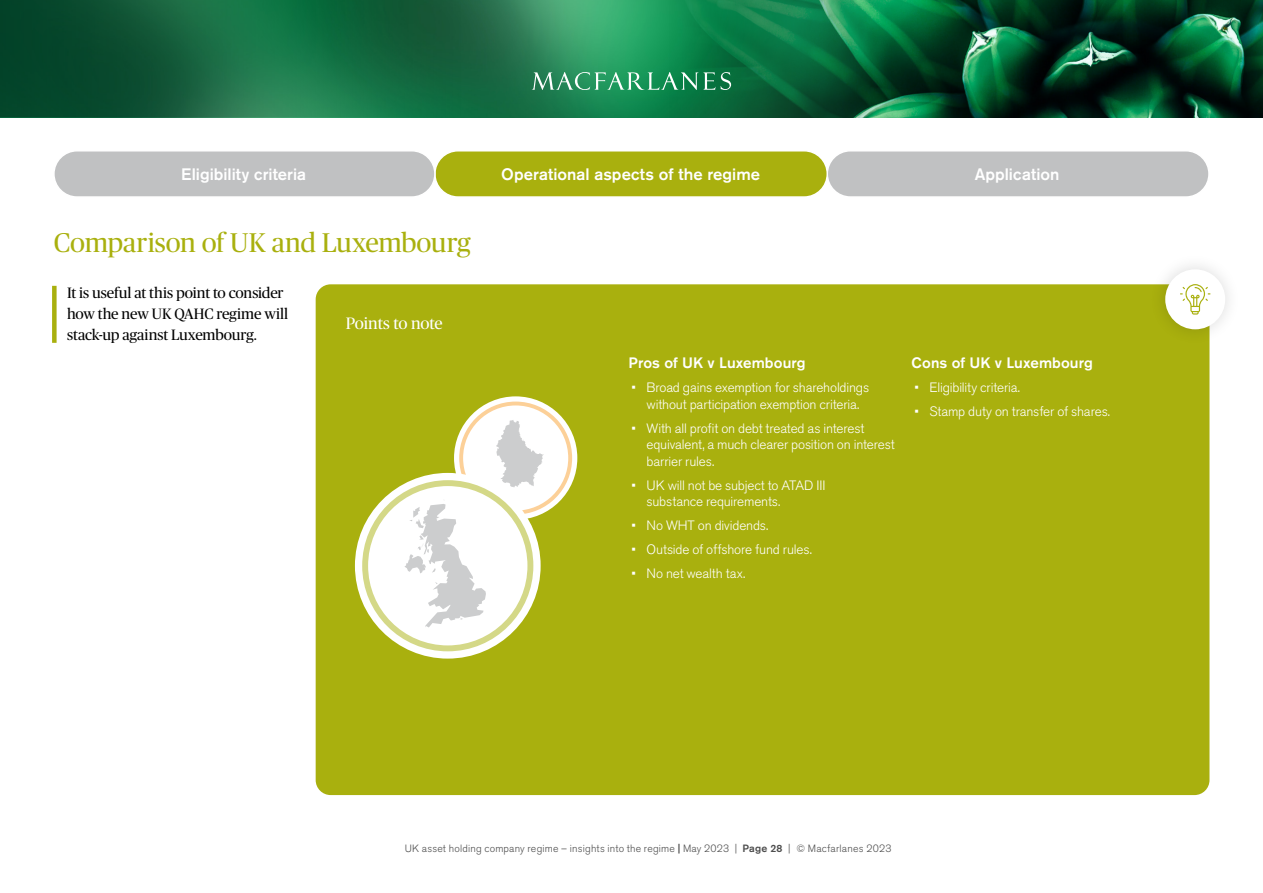
<style>
.page{position:relative;width:1263px;height:893px;background:#fff}
.page>*{position:absolute;margin:0;border:0;box-sizing:border-box;transform-origin:0 0}
.t1{font:27px "Publico Headline";letter-spacing:-.01em;color:#a9b00e}
.t2{font:500 16.5px "Akzidenz Grotesk BQ";letter-spacing:.005em;color:#fff}
.t3{font:16.5px "Publico Headline";letter-spacing:-.015em;color:#fff}
.t4{font:15px/21px "Publico Headline";letter-spacing:-.005em;color:#000}
.t5{font:500 15px "Akzidenz Grotesk BQ";letter-spacing:.005em;color:#fff}
.t6{font:300 13.5px/16.5px "Akzidenz Grotesk BQ";letter-spacing:-.01em;color:#fff}
.t7{font:300 10.5px "Akzidenz Grotesk BQ";letter-spacing:.015em;color:#4d4d4d}
.s1{font-weight:500}
</style>
<div class="page">
<div style="left:827px;top:151px;width:382px;height:46px;background:#c0c1c2;border-radius:23px"></div>
<div style="left:826px;top:150px;width:384px;height:48px;border:2px solid #fff;border-radius:23px"></div>
<div style="left:435px;top:151px;width:392px;height:46px;background:#a9b00e;border-radius:23px"></div>
<div style="left:434px;top:150px;width:394px;height:48px;border:2px solid #fff;border-radius:23px"></div>
<div style="left:54px;top:151px;width:381px;height:46px;background:#c0c1c2;border-radius:23px"></div>
<div style="left:53px;top:150px;width:383px;height:48px;border:2px solid #fff;border-radius:23px"></div>
<img style="left:472px;top:0;width:197px;height:118px">
<img style="left:669px;top:0;width:594px;height:118px">
<svg style="left:0;top:0;width:472px;height:118px;background:#12613c"></svg>
<svg style="left:532px;top:72px;width:183px;height:18px;background:#48a377"></svg>
<svg style="left:721px;top:72px;width:10px;height:18px"></svg>
<div style="left:52px;top:286px;width:5px;height:57px;background:#a9b00e"></div>
<div style="left:316px;top:284px;width:893px;height:511px;background:#a9b00e;border-radius:15px"></div>
<div style="left:1149px;top:253px;width:92px;height:92px;background:#000;opacity:.15"></div>
<div style="left:1165px;top:269px;width:60px;height:60px;background:#fff;border-radius:50%"></div>
<svg style="left:1180px;top:284px;width:30px;height:31px"></svg>
<div style="left:454px;top:396px;width:123px;height:124px;background:#fff;border-radius:50%"></div>
<div style="left:459px;top:402px;width:113px;height:112px;border:4px solid #fcd098;border-radius:50%"></div>
<svg style="left:355px;top:473px;width:186px;height:186px;background:#f8f9ed"></svg>
<div style="left:362px;top:480px;width:171px;height:171px;border:6px solid #d4d887;border-radius:50%"></div>
<svg style="left:404px;top:499px;width:82px;height:128px;background:#ececed"></svg>
<svg style="left:496px;top:420px;width:47px;height:67px"></svg>
<p class="t2" style="left:181px;top:164px;width:127px">Eligibility criteria</p>
<p class="t2" style="left:501px;top:164px;width:260px">Operational aspects of the regime</p>
<p class="t2" style="left:975px;top:164px;width:86px">Application</p>
<h1 class="t1" style="left:54px;top:224px;width:418px">Comparison of UK and Luxembourg</h1>
<p class="t4" style="left:67px;top:281px;width:223px">It is useful at this point to consider how the new UK QAHC regime will stack-up against Luxembourg.</p>
<p class="t3" style="left:346px;top:312px;width:99px">Points to note</p>
<p class="t5" style="left:629px;top:354px;width:179px">Pros of UK v Luxembourg</p>
<p class="t6" style="left:632px;top:379px;width:239px;text-align:center">• Broad gains exemption for shareholdings without participation exemption criteria.</p>
<p class="t6" style="left:647px;top:420px;width:250px;text-indent:-15px">• With all profit on debt treated as interest equivalent, a much clearer position on interest barrier rules.</p>
<p class="t6" style="left:647px;top:477px;width:180px;text-indent:-15px">• UK will not be subject to ATAD III substance requirements.</p>
<p class="t6" style="left:632px;top:517px;width:138px">• No WHT on dividends.</p>
<p class="t6" style="left:632px;top:541px;width:182px">• Outside of offshore fund rules.</p>
<p class="t6" style="left:632px;top:565px;width:115px">• No net wealth tax.</p>
<p class="t5" style="left:911px;top:354px;width:183px">Cons of UK v Luxembourg</p>
<p class="t6" style="left:914px;top:379px;width:107px">• Eligibility criteria.</p>
<p class="t6" style="left:914px;top:403px;width:197px">• Stamp duty on transfer of shares.</p>
<p class="t7" style="left:405px;top:842px;width:488px">UK asset holding company regime – insights into the regime <span class="s1">|</span> May 2023 | <span class="s1">Page 28</span> | © Macfarlanes 2023</p>
</div>
